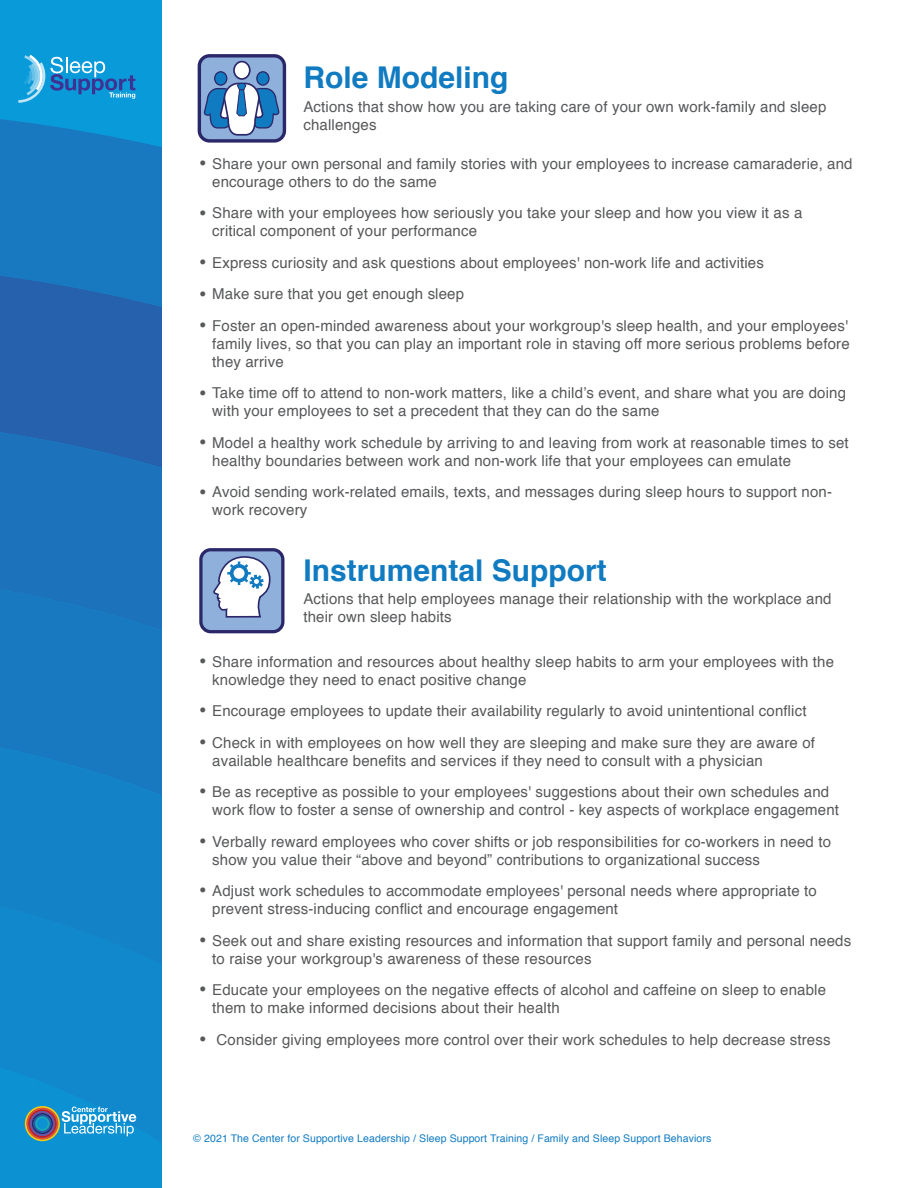
<style>
.page{position:relative;width:918px;height:1188px;background:#fff}
.page>*{position:absolute;margin:0;border:0;box-sizing:border-box;transform-origin:0 0}
.t1{font:700 30px "Helvetica";color:#107bc1}
.t2{font:15px/18px "Helvetica";letter-spacing:.01em;color:#57585a}
.t3{font:10.5px "Helvetica";letter-spacing:.01em;color:#107bc1}
.s1{font-size:22.5px}
</style>
<div class="page">
<svg style="left:0;top:0;width:162px;height:1188px"></svg>
<div style="left:199px;top:56px;width:85px;height:85px;background:#8fb0db;border-radius:10px"></div>
<div style="left:198px;top:54px;width:88px;height:89px;border:3px solid #2b286a;border-radius:10px"></div>
<svg style="left:204px;top:61px;width:76px;height:75px"></svg>
<div style="left:201px;top:550px;width:82px;height:82px;background:#8fb0db;border-radius:10px"></div>
<div style="left:199px;top:548px;width:85px;height:85px;border:3px solid #2b286a;border-radius:10px"></div>
<svg style="left:213px;top:556px;width:58px;height:62px"></svg>
<svg style="left:18px;top:55px;width:117px;height:48px"></svg>
<svg style="left:25px;top:1106px;width:111px;height:35px"></svg>
<h1 class="t1" style="left:303px;top:54px;width:207px">Role Modeling</h1>
<p class="t2" style="left:303px;top:98px;width:524px">Actions that show how you are taking care of your own work-family and sleep challenges</p>
<p class="t2" style="left:212px;top:155px;width:642px;text-indent:-14px"><span class="s1">•</span> Share your own personal and family stories with your employees to increase camaraderie, and encourage others to do the same</p>
<p class="t2" style="left:212px;top:205px;width:592px;text-indent:-14px"><span class="s1">•</span> Share with your employees how seriously you take your sleep and how you view it as a critical component of your performance</p>
<p class="t2" style="left:199px;top:254px;width:567px"><span class="s1">•</span> Express curiosity and ask questions about employees' non-work life and activities</p>
<p class="t2" style="left:199px;top:286px;width:267px"><span class="s1">•</span> Make sure that you get enough sleep</p>
<p class="t2" style="left:212px;top:317px;width:639px;text-indent:-14px"><span class="s1">•</span> Foster an open-minded awareness about your workgroup's sleep health, and your employees' family lives, so that you can play an important role in staving off more serious problems before they arrive</p>
<p class="t2" style="left:212px;top:385px;width:635px;text-indent:-14px"><span class="s1">•</span> Take time off to attend to non-work matters, like a child’s event, and share what you are doing with your employees to set a precedent that they can do the same</p>
<p class="t2" style="left:212px;top:434px;width:638px;text-indent:-14px"><span class="s1">•</span> Model a healthy work schedule by arriving to and leaving from work at reasonable times to set healthy boundaries between work and non-work life that your employees can emulate</p>
<p class="t2" style="left:212px;top:484px;width:621px;text-indent:-14px"><span class="s1">•</span> Avoid sending work-related emails, texts, and messages during sleep hours to support non&shy;work recovery</p>
<h1 class="t1" style="left:303px;top:546px;width:305px">Instrumental Support</h1>
<p class="t2" style="left:303px;top:590px;width:530px">Actions that help employees manage their relationship with the workplace and their own sleep habits</p>
<p class="t2" style="left:212px;top:653px;width:623px;text-indent:-14px"><span class="s1">•</span> Share information and resources about healthy sleep habits to arm your employees with the knowledge they need to enact positive change</p>
<p class="t2" style="left:199px;top:702px;width:609px"><span class="s1">•</span> Encourage employees to update their availability regularly to avoid unintentional conflict</p>
<p class="t2" style="left:212px;top:734px;width:604px;text-indent:-14px"><span class="s1">•</span> Check in with employees on how well they are sleeping and make sure they are aware of available healthcare benefits and services if they need to consult with a physician</p>
<p class="t2" style="left:212px;top:783px;width:628px;text-indent:-14px"><span class="s1">•</span> Be as receptive as possible to your employees' suggestions about their own schedules and work flow to foster a sense of ownership and control - key aspects of workplace engagement</p>
<p class="t2" style="left:212px;top:833px;width:620px;text-indent:-14px"><span class="s1">•</span> Verbally reward employees who cover shifts or job responsibilities for co-workers in need to show you value their “above and beyond” contributions to organizational success</p>
<p class="t2" style="left:212px;top:882px;width:606px;text-indent:-14px"><span class="s1">•</span> Adjust work schedules to accommodate employees' personal needs where appropriate to prevent stress-inducing conflict and encourage engagement</p>
<p class="t2" style="left:212px;top:932px;width:640px;text-indent:-14px"><span class="s1">•</span> Seek out and share existing resources and information that support family and personal needs to raise your workgroup's awareness of these resources</p>
<p class="t2" style="left:212px;top:981px;width:615px;text-indent:-14px"><span class="s1">•</span> Educate your employees on the negative effects of alcohol and caffeine on sleep to enable them to make informed decisions about their health</p>
<p class="t2" style="left:199px;top:1031px;width:633px"><span class="s1">•</span> Consider giving employees more control over their work schedules to help decrease stress</p>
<p class="t3" style="left:193px;top:1130px;width:520px">© 2021 The Center for Supportive Leadership / Sleep Support Training / Family and Sleep Support Behaviors</p>
</div>
